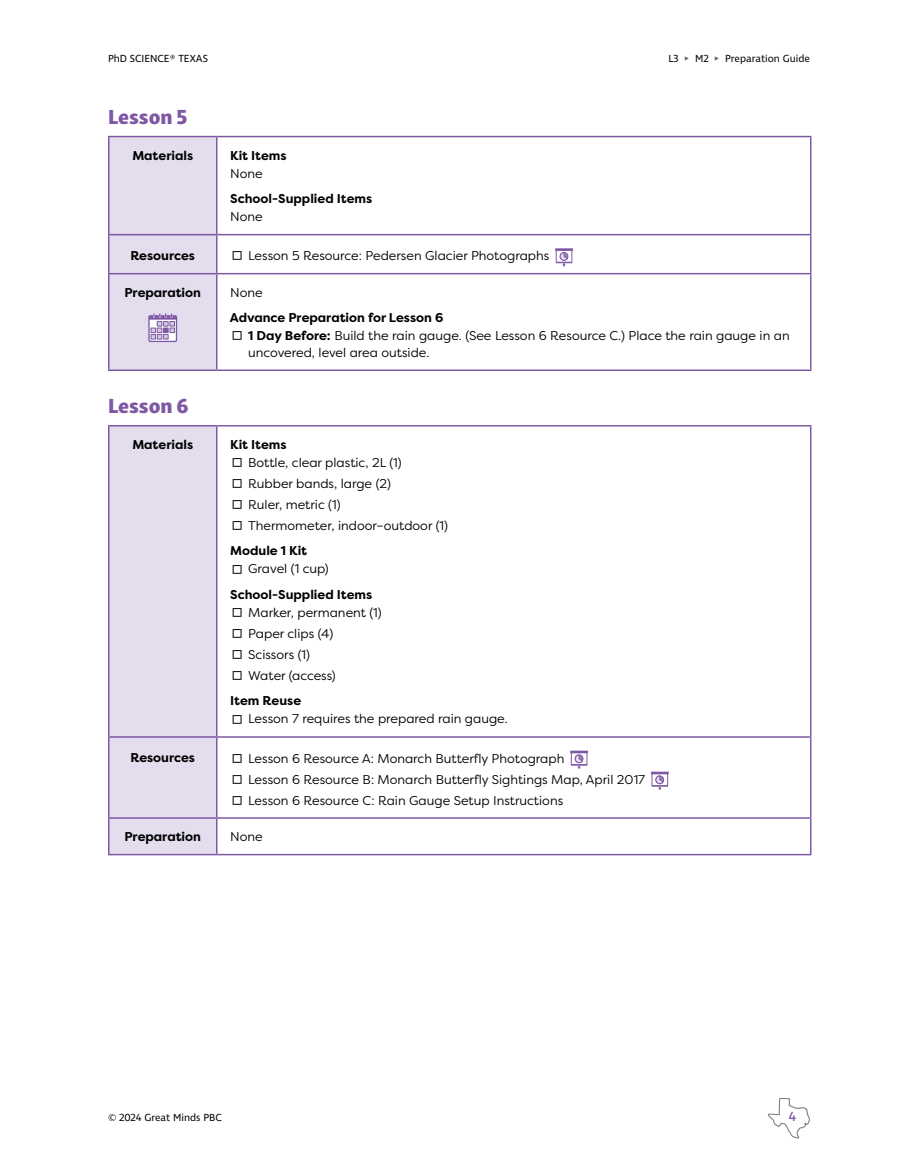
<style>
.page{position:relative;width:918px;height:1175px;background:#fff}
.page>*{position:absolute;margin:0;border:0;box-sizing:border-box;transform-origin:0 0}
.t1{font:33px "Skolar Sans Latn";color:#000}
.t2{font:21px "Skolar Sans Latn Eb";color:#7f58a5}
.t3{font:500 13.5px "Ingra";color:#7f58a5}
.t4{font:12.75px/16.5px "Filson Pro";color:#000}
.t5{font:700 12.75px "Filson Pro";color:#000}
.t6{font:10.5px "Ingra";color:#000}
.s1{color:#636466}
.s2{font-family:"Skolar Sans Latn";font-size:33px}
.s3{font-weight:700}
</style>
<div class="page">
<hr style="left:108px;top:136px;width:109px;height:1px;background:#7f58a5">
<hr style="left:108px;top:137px;width:2px;height:97px;background:#7f58a5">
<hr style="left:217px;top:136px;width:595px;height:1px;background:#7f58a5">
<hr style="left:216px;top:137px;width:2px;height:97px;background:#7f58a5">
<hr style="left:810px;top:137px;width:2px;height:97px;background:#7f58a5">
<hr style="left:108px;top:234px;width:109px;height:1px;background:#7f58a5">
<hr style="left:108px;top:235px;width:2px;height:38px;background:#7f58a5">
<hr style="left:217px;top:234px;width:595px;height:1px;background:#7f58a5">
<hr style="left:216px;top:235px;width:2px;height:38px;background:#7f58a5">
<hr style="left:810px;top:235px;width:2px;height:38px;background:#7f58a5">
<hr style="left:108px;top:273px;width:109px;height:1px;background:#7f58a5">
<hr style="left:108px;top:274px;width:2px;height:95px;background:#7f58a5">
<hr style="left:217px;top:273px;width:595px;height:1px;background:#7f58a5">
<hr style="left:216px;top:274px;width:2px;height:95px;background:#7f58a5">
<hr style="left:810px;top:274px;width:2px;height:95px;background:#7f58a5">
<hr style="left:108px;top:369px;width:109px;height:2px;background:#7f58a5">
<hr style="left:217px;top:369px;width:595px;height:2px;background:#7f58a5">
<svg style="left:555px;top:251px;width:18px;height:12px"></svg>
<div style="left:556px;top:250px;width:16px;height:13px;background:#fff"></div>
<div style="left:556px;top:249px;width:16px;height:14px;border:1px solid #7f58a5"></div>
<hr style="left:555px;top:248px;width:18px;height:3px;background:#7f58a5">
<svg style="left:556px;top:252px;width:16px;height:14px"></svg>
<svg style="left:109px;top:136px;width:108px;height:234px;background:#dcd4e9"></svg>
<div style="left:110px;top:426px;width:106px;height:428px;background:#e3ddee"></div>
<hr style="left:108px;top:425px;width:109px;height:1px;background:#7f58a5">
<hr style="left:108px;top:426px;width:2px;height:310px;background:#7f58a5">
<hr style="left:108px;top:736px;width:109px;height:1px;background:#7f58a5">
<hr style="left:108px;top:737px;width:2px;height:80px;background:#7f58a5">
<hr style="left:217px;top:736px;width:595px;height:1px;background:#7f58a5">
<hr style="left:108px;top:817px;width:109px;height:1px;background:#7f58a5">
<hr style="left:108px;top:818px;width:2px;height:36px;background:#7f58a5">
<hr style="left:217px;top:817px;width:595px;height:1px;background:#7f58a5">
<hr style="left:108px;top:854px;width:109px;height:1px;background:#7f58a5">
<hr style="left:217px;top:425px;width:595px;height:1px;background:#7f58a5">
<hr style="left:216px;top:426px;width:2px;height:310px;background:#7f58a5">
<hr style="left:810px;top:426px;width:2px;height:310px;background:#7f58a5">
<hr style="left:216px;top:737px;width:2px;height:80px;background:#7f58a5">
<hr style="left:810px;top:737px;width:2px;height:80px;background:#7f58a5">
<hr style="left:216px;top:818px;width:2px;height:36px;background:#7f58a5">
<hr style="left:810px;top:818px;width:2px;height:36px;background:#7f58a5">
<hr style="left:217px;top:854px;width:595px;height:1px;background:#7f58a5">
<svg style="left:570px;top:753px;width:18px;height:13px"></svg>
<div style="left:571px;top:752px;width:16px;height:13px;background:#d8cde4"></div>
<div style="left:571px;top:751px;width:16px;height:14px;border:1px solid #7f58a5"></div>
<hr style="left:570px;top:750px;width:18px;height:3px;background:#7f58a5">
<svg style="left:571px;top:754px;width:16px;height:14px"></svg>
<svg style="left:650px;top:772px;width:19px;height:15px"></svg>
<div style="left:652px;top:773px;width:16px;height:13px;background:#d7cbe3"></div>
<div style="left:652px;top:772px;width:16px;height:14px;border:1px solid #7f58a5"></div>
<hr style="left:651px;top:771px;width:18px;height:3px;background:#7f58a5">
<svg style="left:652px;top:775px;width:16px;height:14px"></svg>
<svg style="left:767px;top:1097px;width:43px;height:42px"></svg>
<p class="t6" style="left:108px;top:52px;width:101px">PhD SCIENCE® TEXAS</p>
<p class="t6" style="left:668px;top:52px;width:143px">L3 <span class="s1">▸</span> M2 <span class="s1">▸</span> Preparation Guide</p>
<h3 class="t2" style="left:108px;top:99px;width:81px">Lesson 5</h3>
<p class="t5" style="left:132px;top:147px;width:62px">Materials</p>
<p class="t5" style="left:230px;top:147px;width:58px">Kit Items</p>
<p class="t4" style="left:230px;top:165px;width:34px">None</p>
<p class="t5" style="left:230px;top:191px;width:144px">School-Supplied Items</p>
<p class="t4" style="left:230px;top:208px;width:34px">None</p>
<p class="t5" style="left:130px;top:248px;width:66px">Resources</p>
<p class="t4" style="left:230px;top:247px;width:321px"><span class="s2">□</span> Lesson 5 Resource: Pedersen Glacier Photographs</p>
<p class="t5" style="left:125px;top:284px;width:78px">Preparation</p>
<p class="t4" style="left:230px;top:284px;width:34px">None</p>
<p class="t5" style="left:230px;top:310px;width:215px">Advance Preparation for Lesson 6</p>
<p class="t4" style="left:248px;top:327px;width:543px;text-indent:-18px"><span class="s2">□</span> <span class="s3">1 Day Before:</span> Build the rain gauge. (See Lesson 6 Resource C.) Place the rain gauge in an uncovered, level area outside.</p>
<h3 class="t2" style="left:108px;top:388px;width:82px">Lesson 6</h3>
<p class="t5" style="left:132px;top:436px;width:62px">Materials</p>
<p class="t5" style="left:230px;top:436px;width:58px">Kit Items</p>
<h1 class="t1" style="left:230px;top:435px;width:16px">□</h1>
<p class="t4" style="left:248px;top:454px;width:155px">Bottle, clear plastic, 2L (1)</p>
<h1 class="t1" style="left:230px;top:456px;width:16px">□</h1>
<p class="t4" style="left:248px;top:475px;width:144px">Rubber bands, large (2)</p>
<h1 class="t1" style="left:230px;top:477px;width:16px">□</h1>
<p class="t4" style="left:248px;top:496px;width:94px">Ruler, metric (1)</p>
<h1 class="t1" style="left:230px;top:498px;width:16px">□</h1>
<p class="t4" style="left:248px;top:517px;width:201px">Thermometer, indoor–outdoor (1)</p>
<p class="t5" style="left:230px;top:543px;width:78px">Module 1 Kit</p>
<h1 class="t1" style="left:230px;top:541px;width:16px">□</h1>
<p class="t4" style="left:248px;top:560px;width:82px">Gravel (1 cup)</p>
<p class="t5" style="left:230px;top:586px;width:144px">School-Supplied Items</p>
<h1 class="t1" style="left:230px;top:585px;width:16px">□</h1>
<p class="t4" style="left:248px;top:604px;width:135px">Marker, permanent (1)</p>
<h1 class="t1" style="left:230px;top:606px;width:16px">□</h1>
<p class="t4" style="left:248px;top:625px;width:86px">Paper clips (4)</p>
<h1 class="t1" style="left:230px;top:627px;width:16px">□</h1>
<p class="t4" style="left:248px;top:646px;width:63px">Scissors (1)</p>
<h1 class="t1" style="left:230px;top:648px;width:16px">□</h1>
<p class="t4" style="left:248px;top:667px;width:89px">Water (access)</p>
<p class="t5" style="left:230px;top:693px;width:73px">Item Reuse</p>
<h1 class="t1" style="left:230px;top:691px;width:16px">□</h1>
<p class="t4" style="left:248px;top:710px;width:261px">Lesson 7 requires the prepared rain gauge.</p>
<p class="t5" style="left:130px;top:750px;width:66px">Resources</p>
<h1 class="t1" style="left:230px;top:730px;width:16px">□</h1>
<p class="t4" style="left:248px;top:749px;width:318px">Lesson 6 Resource A: Monarch Butterfly Photograph</p>
<h1 class="t1" style="left:230px;top:751px;width:16px">□</h1>
<p class="t4" style="left:248px;top:770px;width:398px">Lesson 6 Resource B: Monarch Butterfly Sightings Map, April 2017</p>
<h1 class="t1" style="left:230px;top:772px;width:16px">□</h1>
<p class="t4" style="left:248px;top:791px;width:316px">Lesson 6 Resource C: Rain Gauge Setup Instructions</p>
<p class="t5" style="left:124px;top:828px;width:78px">Preparation</p>
<p class="t4" style="left:230px;top:828px;width:34px">None</p>
<p class="t6" style="left:108px;top:1110px;width:115px">© 2024 Great Minds PBC</p>
<p class="t3" style="left:789px;top:1108px;width:9px">4</p>
</div>
